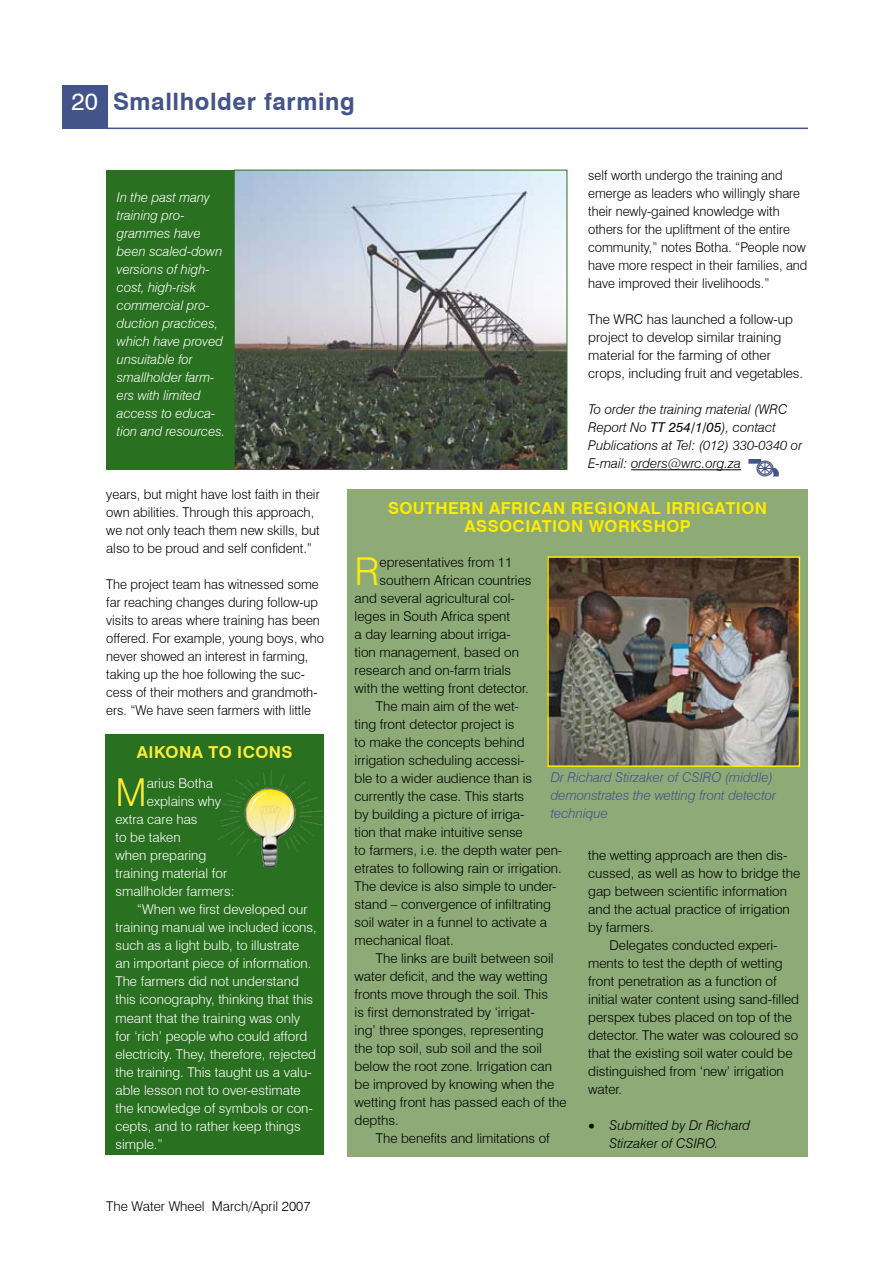
<style>
.page{position:relative;width:893px;height:1263px;background:#fff}
.page>*{position:absolute;margin:0;border:0;box-sizing:border-box;transform-origin:0 0}
.t1{font:300 38.55px "Swiss 721 BT";color:#ffec38}
.t2{font:300 38.55px "Swiss 721 BT";color:#ffec00}
.t3{font:700 24px "Swiss 721 BT";color:#425489}
.t4{font:700 16.5px/18px "Swiss 721 BT";letter-spacing:.025em;color:#ffec00}
.t5{font:700 16.5px "Swiss 721 BT";letter-spacing:.025em;color:#ffec38}
.t6{font:300 13.5px/18px "Swiss 721 BT";color:#000}
.t7{font:300 13.5px "Swiss 721 BT";color:#fff}
.t8{font:300 13.5px/18px "Swiss 721 BT";color:#000;scale:.96 1}
.t9{font:italic 300 13.5px/18px "Swiss 721 BT";color:#fff}
.t10{font:italic 300 13.5px/18px "Swiss 721 BT";color:#000}
.t11{font:italic 300 13.5px/18px "Swiss 721 BT";color:#425489}
.s1{font-weight:400;color:#fff}
.s2{font-weight:400}
</style>
<div class="page">
<hr style="left:106px;top:128px;width:702px;height:1px;background:#425489">
<div style="left:62px;top:85px;width:45px;height:44px;background:#425489"></div>
<div style="left:347px;top:489px;width:461px;height:668px;background:#8daa77"></div>
<div style="left:106px;top:170px;width:170px;height:300px;background:#297020"></div>
<hr style="left:631px;top:469px;width:110px;height:1px;background:#000">
<img style="left:236px;top:172px;width:329px;height:296px">
<div style="left:234px;top:170px;width:333px;height:300px;border:1px solid #297020"></div>
<img style="left:550px;top:559px;width:247px;height:205px">
<div style="left:547px;top:556px;width:253px;height:211px;border:2px solid #ffec00"></div>
<div style="left:105px;top:734px;width:219px;height:421px;background:#297020"></div>
<img style="left:218px;top:770px;width:108px;height:97px">
<div style="left:749px;top:459px;width:11px;height:4px;border:1px solid #425489"></div>
<div style="left:757px;top:461px;width:16px;height:15px;border:1px solid #425489;border-radius:50%"></div>
<div style="left:758px;top:462px;width:13px;height:13px;border:1px solid #425489;border-radius:50%"></div>
<svg style="left:759px;top:463px;width:20px;height:13px"></svg>
<h2 class="t3" style="left:72px;top:87px;width:285px"><span class="s1">20</span> SMALLHOLDER FARMING</h2>
<p class="t9" style="left:117px;top:188px;width:110px">In the past many training pro&shy;grammes have been scaled-down versions of high&shy;cost, high-risk commercial pro&shy;duction practices, which have proved unsuitable for smallholder farm&shy;ers with limited access to educa&shy;tion and resources.</p>
<p class="t8" style="left:588px;top:166px;width:230px">self worth undergo the training and emerge as leaders who willingly share their newly-gained knowledge with others for the upliftment of the entire community,” notes Botha. “People now have more respect in their families, and have improved their livelihoods.”</p>
<p class="t6" style="left:588px;top:310px;width:216px">The WRC has launched a follow-up project to develop similar training material for the farming of other crops, including fruit and vegetables.</p>
<p class="t10" style="left:588px;top:400px;width:216px">To order the training material (WRC Report No <span class="s2">TT 254/1/05</span>), contact Publications at Tel: (012) 330-0340 or E-mail: orders@wrc.org.za</p>
<p class="t6" style="left:106px;top:485px;width:215px">years, but might have lost faith in their own abilities. Through this approach, we not only teach them new skills, but also to be proud and self confident.”</p>
<p class="t8" style="left:106px;top:575px;width:228px">The project team has witnessed some far reaching changes during follow-up visits to areas where training has been offered. For example, young boys, who never showed an interest in farming, taking up the hoe following the suc&shy;cess of their mothers and grandmoth&shy;ers. “We have seen farmers with little</p>
<p class="t5" style="left:137px;top:742px;width:156px">AIKONA TO ICONS</p>
<h1 class="t1" style="left:115px;top:769px;width:33px">M</h1>
<p class="t7" style="left:147px;top:775px;width:68px">arius Botha</p>
<p class="t7" style="left:147px;top:793px;width:76px">explains why</p>
<p class="t7" style="left:115px;top:811px;width:84px">extra care has</p>
<p class="t7" style="left:115px;top:829px;width:67px">to be taken</p>
<p class="t7" style="left:115px;top:847px;width:92px">when preparing</p>
<p class="t7" style="left:115px;top:865px;width:113px">training material for</p>
<p class="t7" style="left:115px;top:883px;width:121px">smallholder farmers:</p>
<p class="t7" style="left:137px;top:901px;width:172px">“When we first developed our</p>
<p class="t7" style="left:115px;top:919px;width:203px">training manual we included icons,</p>
<p class="t7" style="left:115px;top:937px;width:185px">such as a light bulb, to illustrate</p>
<p class="t7" style="left:115px;top:955px;width:197px">an important piece of information.</p>
<p class="t7" style="left:115px;top:973px;width:185px">The farmers did not understand</p>
<p class="t7" style="left:115px;top:991px;width:199px">this iconography, thinking that this</p>
<p class="t7" style="left:115px;top:1009px;width:186px">meant that the training was only</p>
<p class="t7" style="left:115px;top:1027px;width:193px">for ‘rich’ people who could afford</p>
<p class="t7" style="left:115px;top:1045px;width:202px">electricity. They, therefore, rejected</p>
<p class="t7" style="left:115px;top:1063px;width:198px">the training. This taught us a valu-</p>
<p class="t7" style="left:115px;top:1081px;width:187px">able lesson not to over-estimate</p>
<p class="t7" style="left:115px;top:1099px;width:199px">the knowledge of symbols or con-</p>
<p class="t7" style="left:115px;top:1117px;width:187px">cepts, and to rather keep things</p>
<p class="t7" style="left:115px;top:1135px;width:49px">simple.”</p>
<p class="t6" style="left:106px;top:1196px;width:206px">The Water Wheel March/April 2007</p>
<p class="t4" style="left:464px;top:499px;width:304px;text-indent:-76px">SOUTHERN AFRICAN REGIONAL I RRIGATION<br>ASS</p>
<p class="t4" style="left:499px;top:517px;width:191px">OCIATION WORKSHOP</p>
<h1 class="t2" style="left:355px;top:548px;width:26px">R</h1>
<p class="t6" style="left:380px;top:553px;width:134px">epresentatives from 11</p>
<p class="t6" style="left:380px;top:571px;width:153px">southern African countries</p>
<p class="t6" style="left:355px;top:589px;width:162px">and several agricultural col-</p>
<p class="t6" style="left:355px;top:607px;width:157px">leges in South Africa spent</p>
<p class="t6" style="left:355px;top:625px;width:158px">a day learning about irriga-</p>
<p class="t6" style="left:355px;top:643px;width:166px">tion management, based on</p>
<p class="t6" style="left:355px;top:661px;width:158px">research and on-farm trials</p>
<p class="t6" style="left:355px;top:679px;width:175px">with the wetting front detector.</p>
<p class="t6" style="left:376px;top:697px;width:145px">The main aim of the wet-</p>
<p class="t6" style="left:355px;top:715px;width:161px">ting front detector project is</p>
<p class="t6" style="left:355px;top:733px;width:172px">to make the concepts behind</p>
<p class="t6" style="left:355px;top:751px;width:171px">irrigation scheduling accessi-</p>
<p class="t6" style="left:355px;top:769px;width:179px">ble to a wider audience than is</p>
<p class="t6" style="left:355px;top:787px;width:171px">currently the case. This starts</p>
<p class="t6" style="left:355px;top:805px;width:171px">by building a picture of irriga-</p>
<p class="t6" style="left:355px;top:823px;width:170px">tion that make intuitive sense</p>
<p class="t6" style="left:355px;top:841px;width:209px">to farmers, i.e. the depth water pen-</p>
<p class="t6" style="left:355px;top:859px;width:209px">etrates to following rain or irrigation.</p>
<p class="t6" style="left:355px;top:877px;width:203px">The device is also simple to under-</p>
<p class="t6" style="left:355px;top:895px;width:198px">stand – convergence of infiltrating</p>
<p class="t6" style="left:355px;top:913px;width:194px">soil water in a funnel to activate a</p>
<p class="t6" style="left:355px;top:931px;width:100px">mechanical float.</p>
<p class="t6" style="left:376px;top:949px;width:179px">The links are built between soil</p>
<p class="t6" style="left:355px;top:967px;width:194px">water deficit, and the way wetting</p>
<p class="t6" style="left:355px;top:985px;width:195px">fronts move through the soil. This</p>
<p class="t6" style="left:355px;top:1003px;width:182px">is first demonstrated by ‘irrigat-</p>
<p class="t6" style="left:355px;top:1021px;width:190px">ing’ three sponges, representing</p>
<p class="t6" style="left:355px;top:1039px;width:189px">the top soil, sub soil and the soil</p>
<p class="t6" style="left:355px;top:1057px;width:199px">below the root zone. Irrigation can</p>
<p class="t6" style="left:355px;top:1075px;width:201px">be improved by knowing when the</p>
<p class="t6" style="left:355px;top:1093px;width:213px">wetting front has passed each of the</p>
<p class="t6" style="left:355px;top:1111px;width:46px">depths.</p>
<p class="t6" style="left:376px;top:1129px;width:175px">The benefits and limitations of</p>
<p class="t11" style="left:551px;top:768px;width:227px">Dr Richard Stirzaker of CSIRO (middle) demonstrates the wetting front detector technique</p>
<p class="t6" style="left:588px;top:846px;width:201px">the wetting approach are then dis-</p>
<p class="t6" style="left:588px;top:864px;width:214px">cussed, as well as how to bridge the</p>
<p class="t6" style="left:588px;top:882px;width:200px">gap between scientific information</p>
<p class="t6" style="left:588px;top:900px;width:203px">and the actual practice of irrigation</p>
<p class="t6" style="left:588px;top:918px;width:67px">by farmers.</p>
<p class="t6" style="left:609px;top:936px;width:170px">Delegates conducted experi-</p>
<p class="t6" style="left:588px;top:954px;width:196px">ments to test the depth of wetting</p>
<p class="t6" style="left:588px;top:972px;width:190px">front penetration as a function of</p>
<p class="t6" style="left:588px;top:990px;width:212px">initial water content using sand-filled</p>
<p class="t6" style="left:588px;top:1008px;width:205px">perspex tubes placed on top of the</p>
<p class="t6" style="left:588px;top:1026px;width:212px">detector. The water was coloured so</p>
<p class="t6" style="left:588px;top:1044px;width:206px">that the existing soil water could be</p>
<p class="t6" style="left:588px;top:1062px;width:197px">distinguished from ‘new’ irrigation</p>
<p class="t6" style="left:588px;top:1080px;width:35px">water.</p>
<p class="t10" style="left:609px;top:1116px;width:142px;text-indent:-21px">• Submitted by Dr Richard<br>Stirzaker of CSIRO.</p>
</div>
